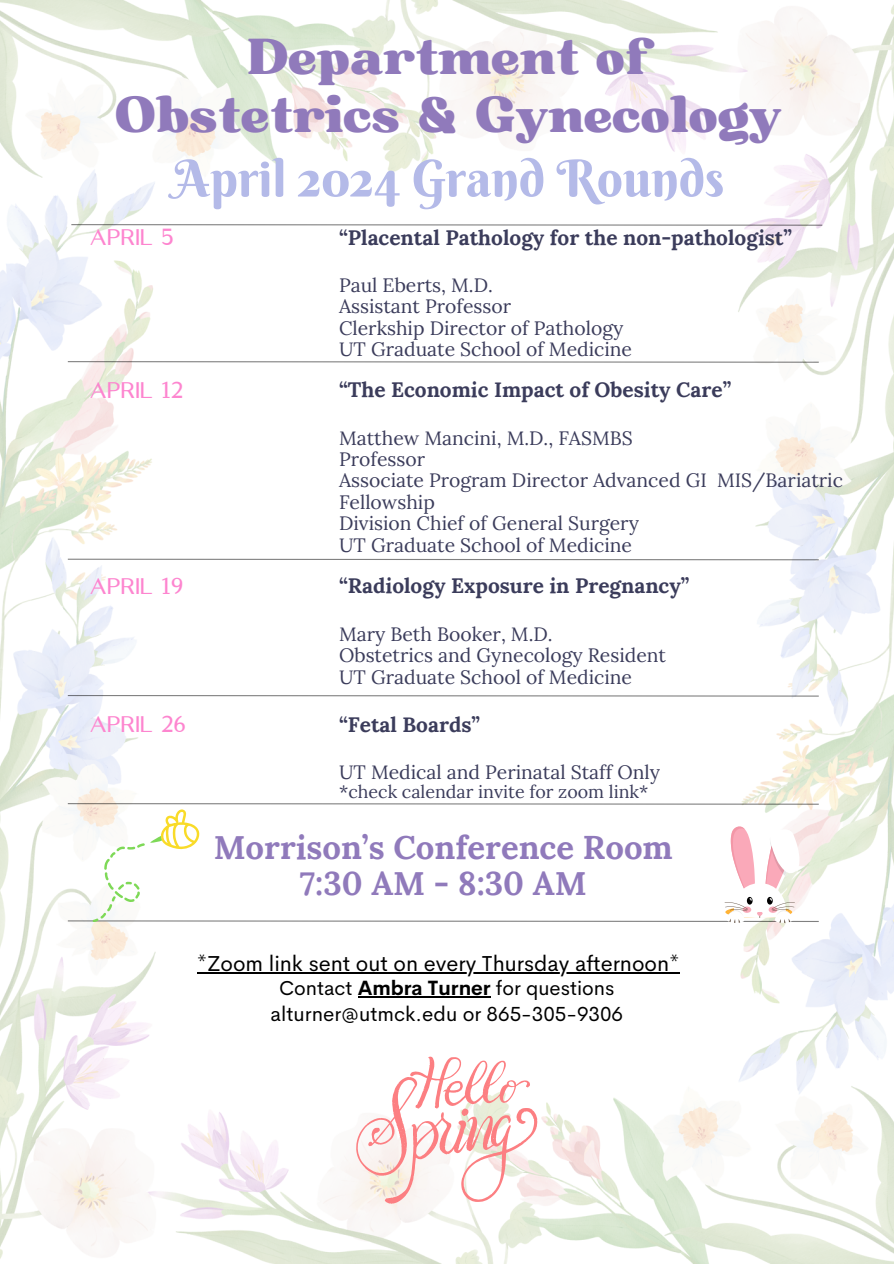
<style>
.page{position:relative;width:894px;height:1264px;background:#fff}
.page>*{position:absolute;margin:0;border:0;box-sizing:border-box;transform-origin:0 0}
.t1{font:51px "Berkshire Swash";color:#b4bae8}
.t2{font:48.9px/58.5px "Bugaki";color:#907abb;text-align:center}
.t3{font:700 32.85px/36px "Lora";color:#907abb;text-align:center}
.t4{font:22.65px "Logam";color:#fd85cf}
.t5{font:21.75px "Cerebri Sans";color:#000}
.t6{font:700 20.85px "Lora";color:#3b3c5b}
.t7{font:20.4px "Cerebri Sans";color:#000}
.t8{font:20.25px "Cerebri Sans";color:#000}
.t9{font:19.35px/21.3px "Lora";color:#3b3c5b}
.t10{font:17.85px "Lora";color:#3b3c5b}
.s1{font-weight:700}
</style>
<div class="page">
<img style="left:0;top:0;width:893px;height:1263px">
<svg style="left:70px;top:224px;width:753px;height:2px;background:#b6b5b6"></svg>
<svg style="left:67px;top:361px;width:752px;height:2px;background:#b6b6b6"></svg>
<svg style="left:67px;top:558px;width:752px;height:2px"></svg>
<svg style="left:67px;top:694px;width:752px;height:3px"></svg>
<svg style="left:356px;top:1056px;width:181px;height:147px"></svg>
<svg style="left:67px;top:802px;width:752px;height:120px"></svg>
<hr style="left:197px;top:972px;width:482px;height:1px;background:#000">
<hr style="left:358px;top:996px;width:132px;height:1px;background:#000">
<h6 class="t2" style="left:114px;top:29px;width:668px">Department of<br>Obstetrics &amp; Gynecology</h6>
<h3 class="t1" style="left:172px;top:147px;width:553px">April 2024 Grand Rounds</h3>
<h4 class="t4" style="left:89px;top:223px;width:86px">APRIL 5</h4>
<p class="t6" style="left:339px;top:224px;width:454px">“Placental Pathology for the non-pathologist”</p>
<h1 class="t9" style="left:339px;top:274px;width:294px">Paul Eberts, M.D.<br>Assistant Professor<br>Clerkship Director of Pathology<br>UT Graduate School of Medicine</h1>
<h6 class="t4" style="left:89px;top:376px;width:95px">APRIL 12</h6>
<h3 class="t6" style="left:339px;top:376px;width:393px">“The Economic Impact of Obesity Care”</h3>
<h4 class="t9" style="left:339px;top:427px;width:505px">Matthew Mancini, M.D., FASMBS<br>Professor<br>Associate Program Director Advanced GI MIS/Bariatric<br>Fellowship<br>Division Chief of General Surgery<br>UT Graduate School of Medicine</h4>
<h6 class="t4" style="left:89px;top:572px;width:95px">APRIL 19</h6>
<h3 class="t6" style="left:339px;top:572px;width:352px">“Radiology Exposure in Pregnancy”</h3>
<h4 class="t9" style="left:339px;top:623px;width:328px">Mary Beth Booker, M.D.<br>Obstetrics and Gynecology Resident<br>UT Graduate School of Medicine</h4>
<p class="t4" style="left:89px;top:710px;width:98px">APRIL 26</p>
<h1 class="t6" style="left:339px;top:711px;width:142px">“Fetal Boards”</h1>
<h3 class="t9" style="left:339px;top:761px;width:322px">UT Medical and Perinatal Staff Only</h3>
<h4 class="t10" style="left:339px;top:780px;width:311px">*check calendar invite for zoom link*</h4>
<p class="t3" style="left:214px;top:829px;width:460px">Morrison’s Conference Room<br>7:30 AM - 8:30 AM</p>
<p class="t5" style="left:197px;top:949px;width:484px">*Zoom link sent out on every Thursday afternoon*</p>
<p class="t8" style="left:279px;top:974px;width:337px">Contact <span class="s1">Ambra Turner</span> for questions</p>
<h2 class="t7" style="left:270px;top:1000px;width:354px">alturner@utmck.edu or 865-305-9306</h2>
</div>
